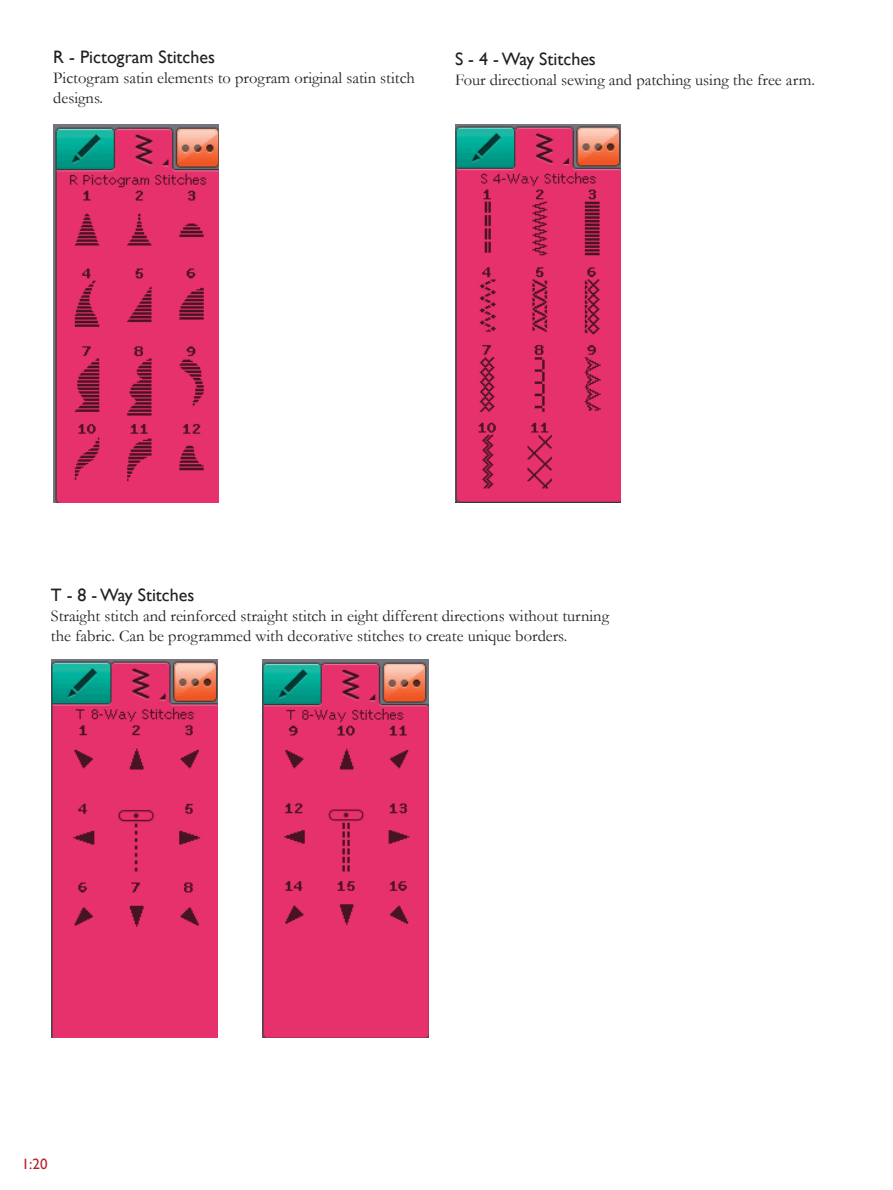
<style>
.page{position:relative;width:893px;height:1190px;background:#fff}
.page>*{position:absolute;margin:0;border:0;box-sizing:border-box;transform-origin:0 0}
.t1{font:18px "Gill Sans WGL";color:#231f20}
.t2{font:16.5px/19.8px "Garamond WGL";color:#231f20}
.t3{font:15px "Gill Sans WGL";color:#bb202f}
</style>
<div class="page">
<img style="left:53px;top:125px;width:166px;height:378px">
<img style="left:455px;top:125px;width:165px;height:378px">
<img style="left:52px;top:659px;width:165px;height:378px">
<img style="left:262px;top:659px;width:166px;height:378px">
<p class="t1" style="left:53px;top:45px;width:163px">R - Pictogram Stitches</p>
<p class="t2" style="left:53px;top:67px;width:363px">Pictogram satin elements to program original satin stitch designs.</p>
<p class="t1" style="left:455px;top:47px;width:142px">S - 4 - Way Stitches</p>
<p class="t2" style="left:455px;top:70px;width:361px">Four directional sewing and patching using the free arm.</p>
<p class="t1" style="left:51px;top:582px;width:145px">T - 8 - Way Stitches</p>
<p class="t2" style="left:51px;top:605px;width:559px">Straight stitch and reinforced straight stitch in eight different directions without turning the fabric. Can be programmed with decorative stitches to create unique borders.</p>
<p class="t3" style="left:22px;top:1154px;width:27px">1:20</p>
</div>
